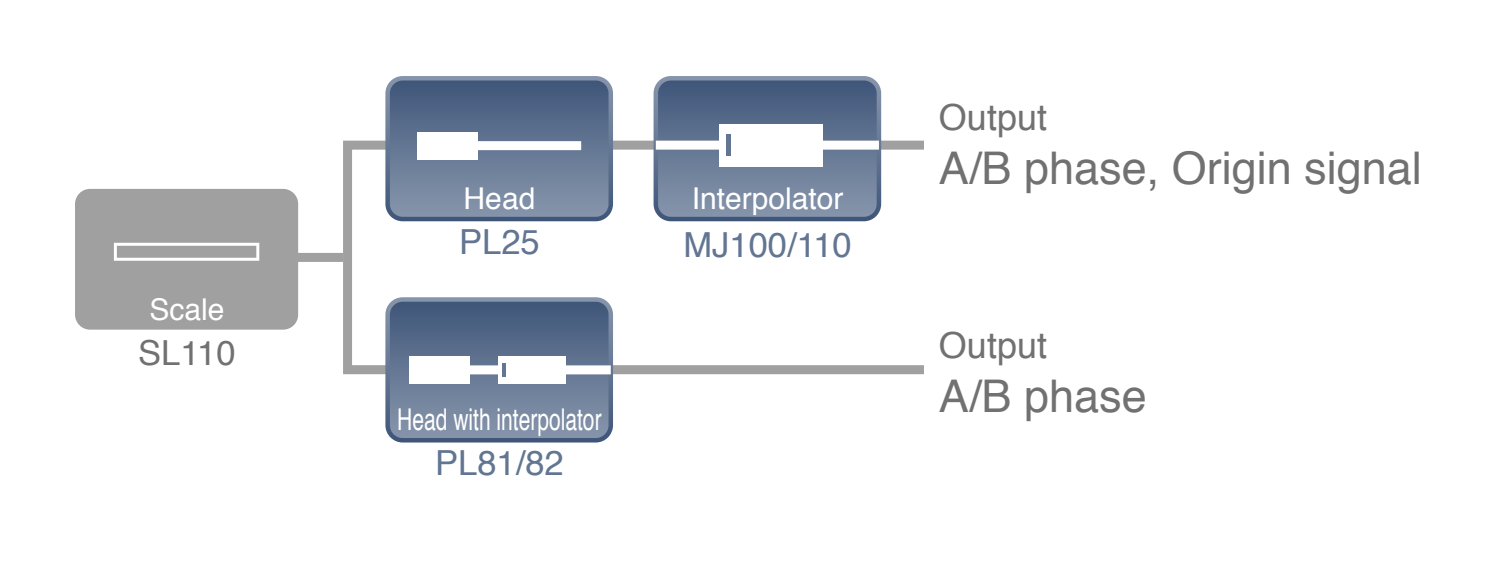
<style>
.page{position:relative;width:1497px;height:567px;background:#fff}
.page>*{position:absolute;margin:0;border:0;box-sizing:border-box;transform-origin:0 0}
.t1{font:45px "Helvetica";color:#717171}
.t2{font:36px "Helvetica";color:#717171}
.t3{font:34.5px "Helvetica";color:#627592}
.t4{font:34.5px "Helvetica";color:#717171}
.t5{font:30px "Helvetica";color:#fff}
.t6{font:30px "Helvetica";color:#fff;scale:.7 1}
</style>
<div class="page">
<div style="left:197px;top:253px;width:146px;height:9px;background:#a0a0a0"></div>
<div style="left:75px;top:189px;width:223px;height:140px;background:#a0a0a0;border-radius:15px"></div>
<svg style="left:114px;top:242px;width:145px;height:18px"></svg>
<div style="left:343px;top:140px;width:585px;height:234px;border:9px solid #a0a0a0"></div>
<svg style="left:385px;top:76px;width:228px;height:145px;background:#657894"></svg>
<div style="left:417px;top:132px;width:60px;height:27px;background:#fff"></div>
<div style="left:477px;top:141px;width:104px;height:9px;background:#fff"></div>
<svg style="left:385px;top:297px;width:228px;height:145px;background:#71829c"></svg>
<div style="left:410px;top:356px;width:60px;height:27px;background:#fff"></div>
<svg style="left:653px;top:76px;width:228px;height:145px;background:#667895"></svg>
<div style="left:656px;top:140px;width:223px;height:9px;background:#fff"></div>
<div style="left:719px;top:124px;width:104px;height:42px;background:#fff"></div>
<div style="left:726px;top:134px;width:5px;height:22px;background:#627592"></div>
<p class="t5" style="left:149px;top:286px;width:77px">Scale</p>
<p class="t4" style="left:138px;top:326px;width:99px">SL110</p>
<p class="t5" style="left:463px;top:175px;width:73px">Head</p>
<p class="t3" style="left:459px;top:215px;width:82px">PL25</p>
<p class="t6" style="left:397px;top:396px;width:293px">Head with interpolator</p>
<p class="t3" style="left:435px;top:436px;width:130px">PL81/82</p>
<p class="t5" style="left:691px;top:175px;width:153px">Interpolator</p>
<p class="t3" style="left:683px;top:218px;width:170px">MJ100/110</p>
<p class="t2" style="left:939px;top:90px;width:110px">Output</p>
<p class="t1" style="left:939px;top:133px;width:484px">A/B phase, Origin signal</p>
<p class="t2" style="left:939px;top:317px;width:110px">Output</p>
<p class="t1" style="left:939px;top:361px;width:209px">A/B phase</p>
</div>
